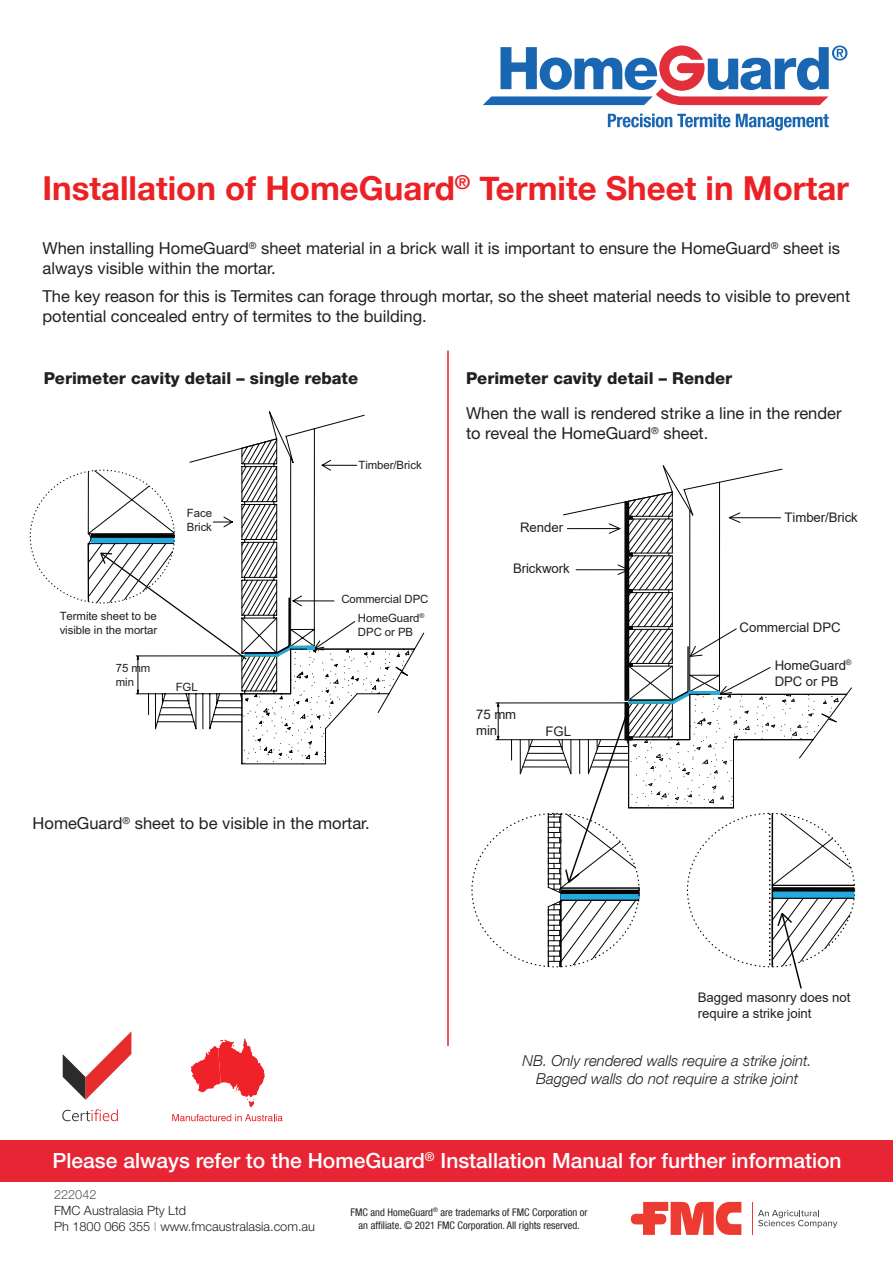
<style>
.page{position:relative;width:893px;height:1263px;background:#fff}
.page>*{position:absolute;margin:0;border:0;box-sizing:border-box;transform-origin:0 0}
.Header_Text{font:700 33px "Helvetica Neue";color:#ec2125}
.Sub_Heading{font:500 21px "Helvetica Neue";color:#fff}
.Body_Bullet_Text{font:16.5px/19.8px "Helvetica Neue";color:#231f20}
.Sub_Header_Italic{font:800 16.5px "Helvetica Neue";color:#231f20}
.Body_Text{font:italic 300 15px/18.8px "Helvetica Neue";color:#231f20;text-align:center}
.t1{font:13.2px/15.9px "Arial";letter-spacing:-.005em;color:#231f20}
.t2{font:300 12.75px/15.8px "Helvetica Neue";color:#231f20}
.t3{font:300 12.75px "Helvetica Neue";color:#57585a}
.t4{font:11.4px/13.6px "Arial";letter-spacing:-.005em;color:#231f20}
.t5{font:condensed 10.5px/13.5px "Helvetica Neue LT Com";color:#231f20;text-align:center}
.s1{color:#939598}
</style>
<div class="page">
<svg style="left:189px;top:439px;width:168px;height:31px"></svg>
<svg style="left:88px;top:470px;width:336px;height:295px"></svg>
<svg style="left:520px;top:740px;width:13px;height:34px"></svg>
<svg style="left:511px;top:740px;width:1px;height:20px"></svg>
<hr style="left:523px;top:767px;width:45px;height:1px;background:#040503">
<hr style="left:525px;top:760px;width:41px;height:1px;background:#040503">
<hr style="left:528px;top:753px;width:36px;height:1px;background:#040503">
<hr style="left:530px;top:746px;width:31px;height:1px;background:#040503">
<hr style="left:496px;top:703px;width:131px;height:1px;background:#040503">
<hr style="left:496px;top:739px;width:131px;height:1px;background:#040503">
<hr style="left:498px;top:706px;width:1px;height:30px;background:#040503">
<svg style="left:548px;top:466px;width:307px;height:523px"></svg>
<hr style="left:772px;top:898px;width:1px;height:69px;background:#040503">
<div style="left:0;top:1140px;width:893px;height:42px;background:#e82535"></div>
<svg style="left:736px;top:114px;width:93px;height:17px"></svg>
<svg style="left:608px;top:114px;width:122px;height:13px"></svg>
<svg style="left:483px;top:46px;width:364px;height:59px"></svg>
<svg style="left:62px;top:1109px;width:56px;height:12px"></svg>
<svg style="left:63px;top:1032px;width:68px;height:68px"></svg>
<svg style="left:191px;top:1038px;width:74px;height:69px"></svg>
<svg style="left:172px;top:1114px;width:111px;height:7px"></svg>
<svg style="left:631px;top:1202px;width:110px;height:33px"></svg>
<hr style="left:752px;top:1202px;width:1px;height:33px;background:#ee3b32">
<svg style="left:758px;top:1210px;width:79px;height:18px"></svg>
<hr style="left:447px;top:350px;width:2px;height:696px;background:#ec2125">
<p class="Header_Text" style="left:43px;top:168px;width:808px">Installation of HomeGuard<sup>®</sup> Termite Sheet in Mortar</p>
<p class="Body_Bullet_Text" style="left:43px;top:238px;width:799px">When installing HomeGuard<sup>®</sup> sheet material in a brick wall it is important to ensure the HomeGuard<sup>®</sup> sheet is always visible within the mortar.</p>
<p class="Body_Bullet_Text" style="left:43px;top:286px;width:809px">The key reason for this is Termites can forage through mortar, so the sheet material needs to visible to prevent potential concealed entry of termites to the building.</p>
<p class="Sub_Header_Italic" style="left:44px;top:369px;width:316px">Perimeter cavity detail – single rebate</p>
<p class="t4" style="left:187px;top:507px;width:27px">Face<br>Brick</p>
<p class="t4" style="left:60px;top:609px;width:99px">Termite sheet to be visible in the mortar</p>
<p class="t4" style="left:116px;top:661px;width:36px">75 mm min</p>
<p class="t4" style="left:176px;top:680px;width:24px">FGL</p>
<p class="t4" style="left:358px;top:458px;width:65px">Timber/Brick</p>
<p class="t4" style="left:358px;top:590px;width:72px;line-height:18.9px;text-indent:-17px">Commercial DPC<br>HomeGuard<sup>®</sup></p>
<p class="t4" style="left:358px;top:625px;width:57px">DPC or PB</p>
<p class="Body_Bullet_Text" style="left:33px;top:813px;width:339px">HomeGuard<sup>®</sup> sheet to be visible in the mortar.</p>
<p class="Sub_Header_Italic" style="left:466px;top:369px;width:268px">Perimeter cavity detail – Render</p>
<p class="Body_Bullet_Text" style="left:466px;top:403px;width:377px">When the wall is rendered strike a line in the render to reveal the HomeGuard<sup>®</sup> sheet.</p>
<p class="t1" style="left:520px;top:519px;width:44px">Render</p>
<p class="t1" style="left:513px;top:560px;width:58px">Brickwork</p>
<p class="t1" style="left:476px;top:706px;width:42px">75 mm min</p>
<p class="t1" style="left:546px;top:723px;width:27px">FGL</p>
<p class="t1" style="left:785px;top:509px;width:75px">Timber/Brick</p>
<p class="t1" style="left:740px;top:619px;width:102px">Commercial DPC</p>
<p class="t1" style="left:775px;top:657px;width:78px">HomeGuard<sup>®<br></sup>DPC or PB</p>
<p class="t1" style="left:698px;top:989px;width:154px">Bagged masonry does not require a strike joint</p>
<p class="Body_Text" style="left:522px;top:1051px;width:291px">NB. Only rendered walls require a strike joint.<br>Bagged walls do not require a strike joint</p>
<p class="Sub_Heading" style="left:53px;top:1148px;width:791px">Please always refer to the HomeGuard<sup>®</sup> Installation Manual for further information</p>
<p class="t2" style="left:54px;top:1202px;width:263px">FMC Australasia Pty Ltd<br>Ph 1800 066 355 <span class="s1">I</span> www.fmcaustralasia.com.au</p>
<p class="t5" style="left:350px;top:1205px;width:239px">FMC and HomeGuard<sup>®</sup> are trademarks of FMC Corporation or an affiliate. © 2021 FMC Corporation. All rights reserved.</p>
<p class="t3" style="left:54px;top:1186px;width:44px">222042</p>
</div>
